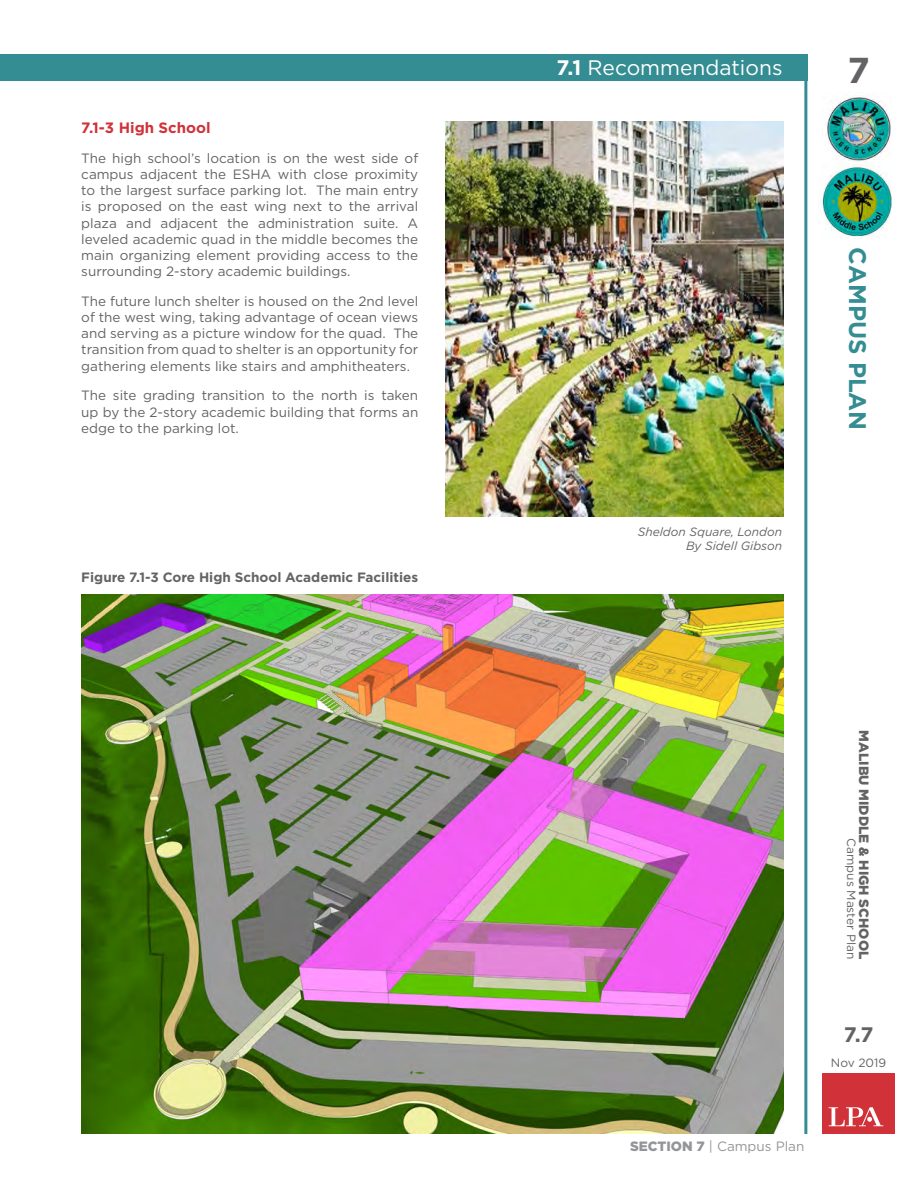
<style>
.page{position:relative;width:918px;height:1188px;background:#fff}
.page>*{position:absolute;margin:0;border:0;box-sizing:border-box;transform-origin:0 0}
.t1{font:700 36px "Gotham";color:#636366}
.t2{font:700 24px "Gotham";color:#348d92}
.t3{font:21px "Gotham";color:#fff}
.t4{font:700 21px "Gotham";color:#636366}
.Header_1_10pt_Red_Bo{font:700 15px "Gotham";color:#d13138}
.General_Text_Edit_9p{font:13.5px/16.2px "Gotham";color:#636366;text-align:justify}
.Caption_9pt_75__Gray{font:700 13.5px "Gotham";color:#636366}
.t5{font:900 13.5px "Gotham";color:#636366}
.t6{font:13.5px "Gotham";color:#939598}
.Caption_Text_8pt_75{font:italic 12px "Gotham";color:#636366}
.t7{font:12px "Gotham";color:#636366}
.s1{font-weight:700}
.s2{font-weight:900}
</style>
<div class="page">
<hr style="left:804px;top:54px;width:3px;height:1080px;background:#348d92">
<div style="left:0;top:54px;width:807px;height:27px;background:#348d92"></div>
<div style="left:822px;top:1073px;width:73px;height:61px;background:#d13138"></div>
<svg style="left:829px;top:1107px;width:54px;height:19px"></svg>
<img style="left:822px;top:96px;width:69px;height:70px">
<img style="left:821px;top:166px;width:71px;height:72px">
<img style="left:446px;top:121px;width:337px;height:395px">
<img style="left:81px;top:594px;width:702px;height:540px">
<p class="Header_1_10pt_Red_Bo" style="left:81px;top:118px;width:131px">7.1-3 High School</p>
<p class="General_Text_Edit_9p" style="left:81px;top:150px;width:339px">The high school’s location is on the west side of campus adjacent the ESHA with close proximity to the largest surface parking lot. The main entry is proposed on the east wing next to the arrival plaza and adjacent the administration suite. A leveled academic quad in the middle becomes the main organizing element providing access to the surrounding 2-story academic buildings.</p>
<p class="General_Text_Edit_9p" style="left:81px;top:293px;width:339px">The future lunch shelter is housed on the 2nd level of the west wing, taking advantage of ocean views and serving as a picture window for the quad. The transition from quad to shelter is an opportunity for gathering elements like stairs and amphitheaters.</p>
<p class="General_Text_Edit_9p" style="left:81px;top:387px;width:339px">The site grading transition to the north is taken up by the 2-story academic building that forms an edge to the parking lot.</p>
<p class="Caption_9pt_75__Gray" style="left:81px;top:568px;width:338px">Figure 7.1-3 Core High School Academic Facilities</p>
<p class="t3" style="left:557px;top:54px;width:227px"><span class="s1">7.1</span> Recommendations</p>
<p class="Caption_Text_8pt_75" style="left:638px;top:524px;width:146px">Sheldon Square, London</p>
<p class="Caption_Text_8pt_75" style="left:686px;top:538px;width:98px">By Sidell Gibson</p>
<h1 class="t1" style="left:847px;top:46px;width:24px">7</h1>
<h2 class="t2" style="left:873px;top:247px;width:185px;rotate:90deg">CAMPUS PLAN</h2>
<p class="t5" style="left:873px;top:730px;width:230px;rotate:90deg">MALIBU MIDDLE &amp; HIGH SCHOOL</p>
<p class="t7" style="left:859px;top:838px;width:123px;rotate:90deg">Campus Master Plan</p>
<h3 class="t4" style="left:844px;top:1021px;width:31px">7.7</h3>
<p class="t7" style="left:831px;top:1055px;width:57px">Nov 2019</p>
<p class="t6" style="left:630px;top:1137px;width:176px"><span class="s2">SECTION 7</span> | Campus Plan</p>
</div>
